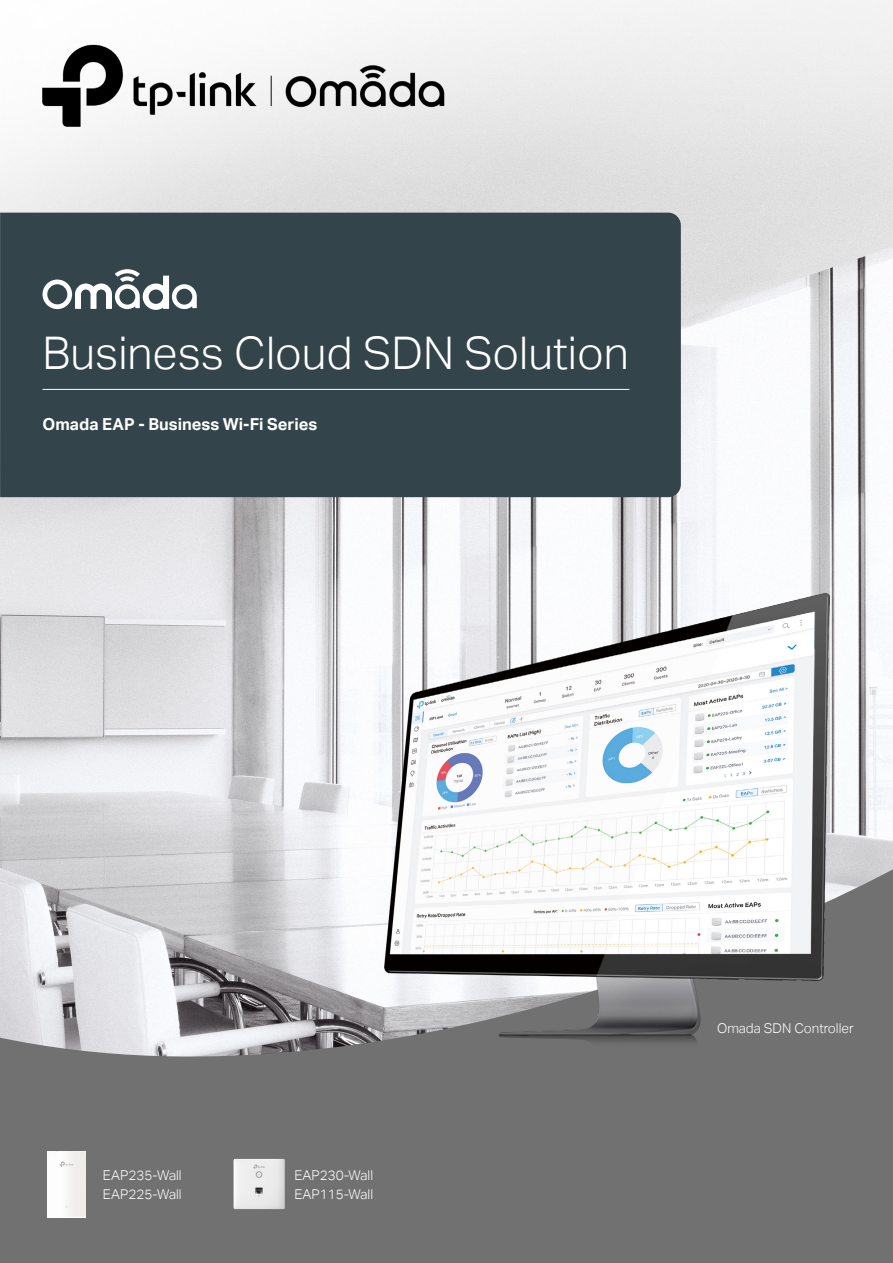
<style>
.page{position:relative;width:893px;height:1263px;background:#fff}
.page>*{position:absolute;margin:0;border:0;box-sizing:border-box;transform-origin:0 0}
.t1{font:45px "TP Link Aktiv Light";color:#fff}
.t2{font:16.5px "TP Link Aktiv Bold";color:#fff}
.t3{font:13.5px/19.2px "TP Link Aktiv Light";color:#fff}
</style>
<div class="page">
<img style="left:0;top:0;width:893px;height:866px">
<img style="left:43px;top:43px;width:403px;height:83px">
<div style="left:0;top:213px;width:681px;height:284px;background:#34444b"></div>
<svg style="left:43px;top:269px;width:154px;height:42px"></svg>
<hr style="left:43px;top:389px;width:586px;height:1px;background:#fff">
<svg style="left:0;top:866px;width:893px;height:397px;fill:#727171"></svg>
<img style="left:385px;top:593px;width:445px;height:455px">
<img style="left:234px;top:1158px;width:50px;height:51px">
<img style="left:47px;top:1151px;width:39px;height:66px">
<h1 class="t1" style="left:43px;top:327px;width:588px">Business Cloud SDN Solution</h1>
<p class="t2" style="left:43px;top:414px;width:276px">Omada EAP - Business Wi-Fi Series</p>
<p class="t3" style="left:103px;top:1166px;width:80px">EAP235-Wall<br>EAP225-Wall</p>
<p class="t3" style="left:294px;top:1166px;width:80px">EAP230-Wall<br>EAP115-Wall</p>
<p class="t3" style="left:717px;top:1018px;width:138px">Omada SDN Controller</p>
</div>
